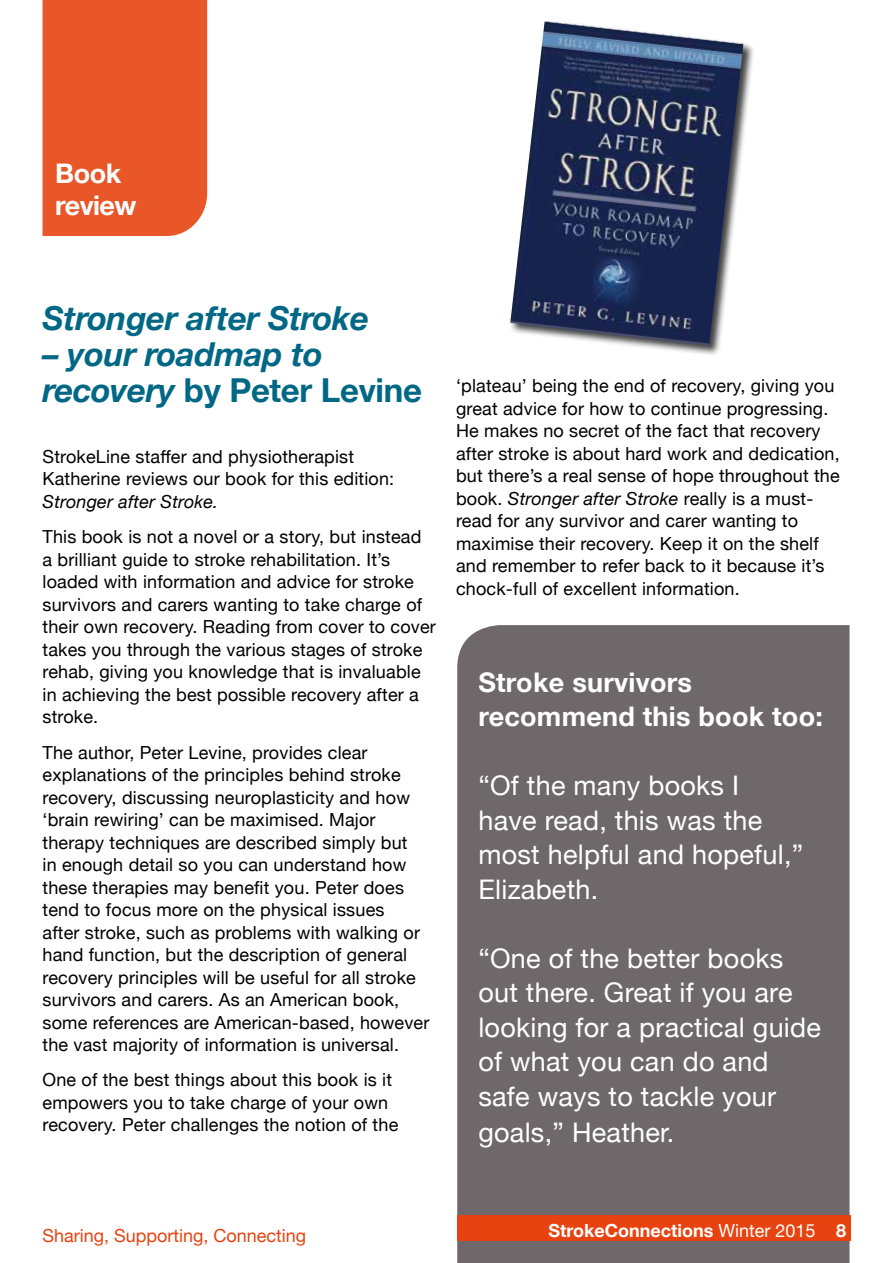
<style>
.page{position:relative;width:893px;height:1263px;background:#fff}
.page>*{position:absolute;margin:0;border:0;box-sizing:border-box;transform-origin:0 0}
.t1{font:italic 700 33px/36px "Helvetica Neue";letter-spacing:-.01em;color:#006885}
.t2{font:27px/34.8px "Helvetica Neue";letter-spacing:.01em;color:#fff}
.t3{font:700 27px/34.5px "Helvetica Neue";letter-spacing:.01em;color:#fff}
.t4{font:700 27px/31.5px "Helvetica Neue";letter-spacing:-.02em;color:#fff}
.t5{font:18px/22.5px "Helvetica Neue";letter-spacing:.01em;color:#000}
.t6{font:18px "Helvetica Neue";color:#e74310}
.t7{font:700 18px "Helvetica Neue";color:#fff}
.t8{font:italic 18px "Helvetica Neue";letter-spacing:.01em;color:#000}
.s1{font-style:normal}
.s2{font-style:italic}
.s3{font-weight:400}
</style>
<div class="page">
<div style="left:457px;top:625px;width:392px;height:638px;background:#6e686b"></div>
<div style="left:457px;top:1215px;width:393px;height:26px;background:#e74310"></div>
<div style="left:43px;top:0;width:164px;height:236px;background:#e95628"></div>
<div style="left:509px;top:20px;width:246px;height:337px;background:#000;opacity:.75"></div>
<img style="left:510px;top:21px;width:233px;height:324px">
<h2 class="t4" style="left:55px;top:159px;width:83px">Book review</h2>
<h1 class="t1" style="left:43px;top:301px;width:328px">Stronger after Stroke</h1>
<h1 class="t1" style="left:43px;top:337px;width:381px">– your roadmap to recovery <span class="s1">by Peter Levine</span></h1>
<p class="t5" style="left:43px;top:446px;width:353px">StrokeLine staffer and physiotherapist<br>Katherine reviews our book for this edition:</p>
<p class="t8" style="left:43px;top:489px;width:177px">Stronger after Stroke.</p>
<p class="t5" style="left:43px;top:527px;width:395px">This book is not a novel or a story, but instead<br>a brilliant guide to stroke rehabilitation. It’s loaded with information and advice for stroke survivors and carers wanting to take charge of their own recovery. Reading from cover to cover takes you through the various stages of stroke rehab, giving you knowledge that is invaluable in achieving the best possible recovery after a stroke.</p>
<p class="t5" style="left:43px;top:742px;width:388px">The author, Peter Levine, provides clear explanations of the principles behind stroke recovery, discussing neuroplasticity and how ‘brain rewiring’ can be maximised. Major therapy techniques are described simply but<br>in enough detail so you can understand how these therapies may benefit you. Peter does tend to focus more on the physical issues<br>after stroke, such as problems with walking or hand function, but the description of general recovery principles will be useful for all stroke survivors and carers. As an American book, some references are American-based, however the vast majority of information is universal.</p>
<p class="t5" style="left:43px;top:1070px;width:357px">One of the best things about this book is it empowers you to take charge of your own recovery. Peter challenges the notion of the</p>
<p class="t5" style="left:456px;top:376px;width:385px">‘plateau’ being the end of recovery, giving you great advice for how to continue progressing.<br>He makes no secret of the fact that recovery after stroke is about hard work and dedication, but there’s a real sense of hope throughout the book. <span class="s2">Stronger after Stroke</span> really is a must&shy;read for any survivor and carer wanting to maximise their recovery. Keep it on the shelf and remember to refer back to it because it’s chock-full of excellent information.</p>
<h2 class="t3" style="left:478px;top:666px;width:346px">Stroke survivors recommend this book too:</h2>
<h2 class="t2" style="left:478px;top:770px;width:326px">“Of the many books I have read, this was the most helpful and hopeful,”<br>Elizabeth.</h2>
<h2 class="t2" style="left:478px;top:942px;width:344px">“One of the better books out there. Great if you are looking for a practical guide of what you can do and safe ways to tackle your goals,” Heather.</h2>
<p class="t6" style="left:43px;top:1222px;width:265px">Sharing, Supporting, Connecting</p>
<p class="t7" style="left:548px;top:1216px;width:299px">StrokeConnections <span class="s3">Winter 2015</span> 8</p>
</div>
